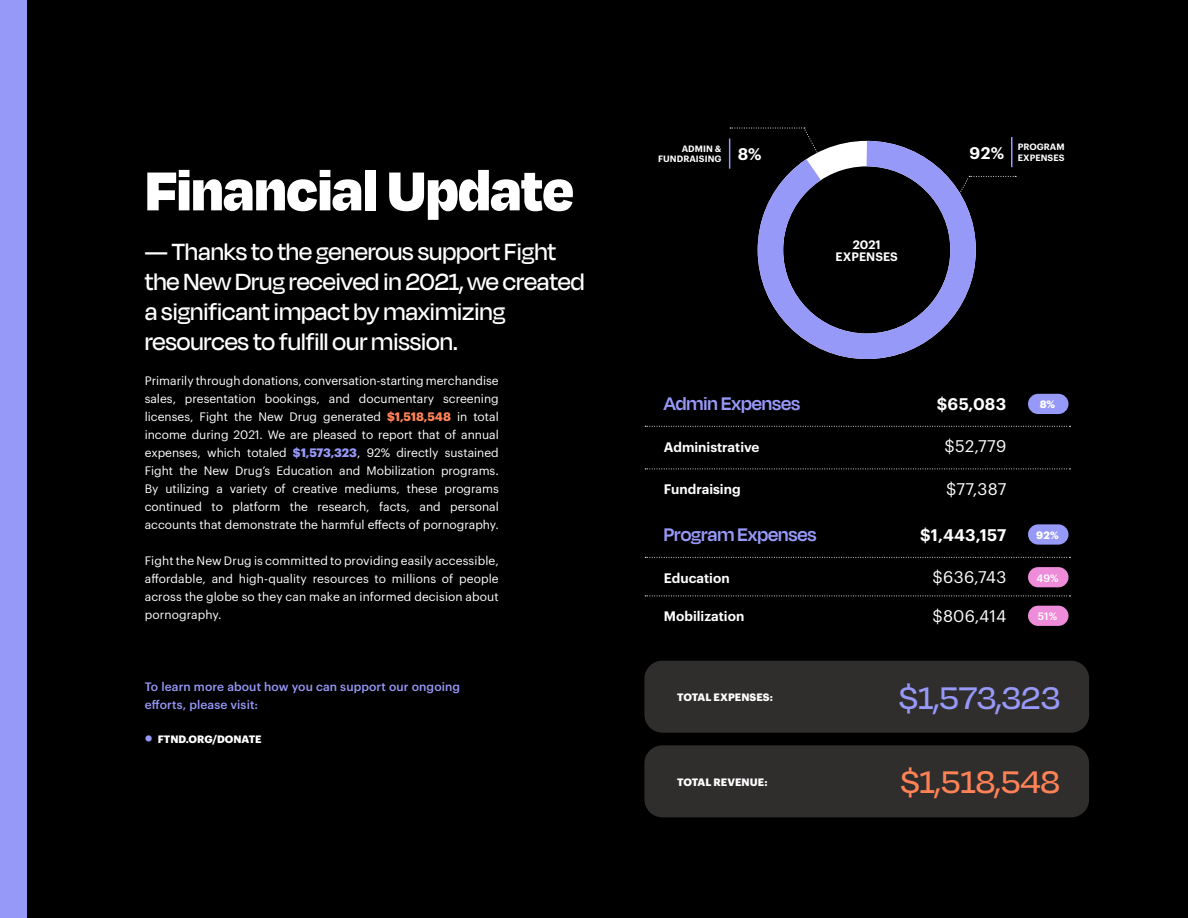
<style>
.page{position:relative;width:1188px;height:918px;background:#000}
.page>*{position:absolute;margin:0;border:0;box-sizing:border-box;transform-origin:0 0}
.t1{font:900 63px "Degular";letter-spacing:-.02em;color:#fff}
.t2{font:500 36px "Degular";letter-spacing:-.02em;color:#9799f9}
.t3{font:500 36px "Degular";letter-spacing:-.02em;color:#ff8257}
.t4{font:500 27px/30px "Degular Display";color:#fff}
.t5{font:600 21px "Degular Display";color:#9799f9}
.t6{font:16.5px "Graphik";letter-spacing:.02em;color:#fff}
.t7{font:600 16.5px "Graphik";letter-spacing:.02em;color:#fff}
.t8{font:600 13.5px "Graphik";color:#fff}
.t9{font:12px/18px "Graphik";color:#fff;text-align:justify}
.t10{font:500 12px/18px "Graphik";letter-spacing:.01em;color:#9799f9}
.t11{font:600 12px/12px "Graphik";letter-spacing:.005em;color:#fff;text-align:center}
.t12{font:700 10.5px "Graphik";letter-spacing:.005em;color:#fff}
.t13{font:500 10.5px "Graphik";color:#fff}
.t14{font:600 9px/10.5px "Graphik";letter-spacing:.005em;color:#fff;text-align:right}
.s1{font-weight:700;color:#ff8257}
.s2{font-weight:700;color:#9799f9}
.s3{font-family:"Circular Std";font-weight:900;font-size:15px;color:#9799f9}
</style>
<div class="page">
<div style="left:0;top:0;width:26px;height:918px;background:#9799f9"></div>
<div style="left:644px;top:661px;width:445px;height:72px;background:#302d2d;border-radius:18px"></div>
<div style="left:644px;top:745px;width:445px;height:72px;background:#302d2d;border-radius:18px"></div>
<svg style="left:645px;top:426px;width:425px;height:1px"></svg>
<svg style="left:645px;top:469px;width:425px;height:1px"></svg>
<div style="left:1028px;top:394px;width:41px;height:20px;background:#9799f9;border-radius:10px"></div>
<svg style="left:645px;top:557px;width:425px;height:1px"></svg>
<svg style="left:645px;top:596px;width:425px;height:1px"></svg>
<div style="left:1028px;top:524px;width:41px;height:21px;background:#9799f9;border-radius:10px"></div>
<div style="left:1028px;top:567px;width:41px;height:20px;background:#ee8cd9;border-radius:10px"></div>
<div style="left:1028px;top:606px;width:41px;height:20px;background:#ee8cd9;border-radius:10px"></div>
<hr style="left:729px;top:139px;width:1px;height:30px;background:#9799f9">
<hr style="left:1011px;top:137px;width:2px;height:30px;background:#9799f9">
<svg style="left:989px;top:176px;width:27px;height:1px"></svg>
<svg style="left:757px;top:140px;width:232px;height:219px"></svg>
<svg style="left:730px;top:128px;width:91px;height:31px"></svg>
<h1 class="t1" style="left:145px;top:149px;width:431px">Financial Update</h1>
<h3 class="t4" style="left:145px;top:236px;width:441px">— Thanks to the generous support Fight the New Drug received in 2021, we created a significant impact by maximizing resources to fulfill our mission.</h3>
<p class="t9" style="left:145px;top:370px;width:356px">Primarily through donations, conversation-starting merchandise sales, presentation bookings, and documentary screening licenses, Fight the New Drug generated <span class="s1">$1,518,548</span> in total income during 2021. We are pleased to report that of annual expenses, which totaled <span class="s2">$1,573,323</span>, 92% directly sustained Fight the New Drug’s Education and Mobilization programs.<br>By utilizing a variety of creative mediums, these programs continued to platform the research, facts, and personal accounts that demonstrate the harmful effects of pornography.</p>
<p class="t9" style="left:145px;top:550px;width:356px">Fight the New Drug is committed to providing easily accessible, affordable, and high-quality resources to millions of people across the globe so they can make an informed decision about pornography.</p>
<p class="t10" style="left:145px;top:676px;width:317px">To learn more about how you can support our ongoing efforts, please visit:</p>
<p class="t12" style="left:145px;top:731px;width:118px"><span class="s3">•</span> FTND.ORG/DONATE</p>
<p class="t14" style="left:658px;top:143px;width:65px">ADMIN &amp;<br>FUNDRAISING</p>
<h3 class="t7" style="left:738px;top:142px;width:25px">8%</h3>
<h3 class="t7" style="left:970px;top:140px;width:36px">92%</h3>
<p class="t14" style="left:1018px;top:141px;width:48px;text-align:left">PROGRAM<br>EXPENSES</p>
<p class="t11" style="left:836px;top:237px;width:64px">2021<br>EXPENSES</p>
<h3 class="t5" style="left:664px;top:391px;width:138px">Admin Expenses</h3>
<p class="t8" style="left:664px;top:436px;width:97px">Administrative</p>
<p class="t8" style="left:664px;top:479px;width:78px">Fundraising</p>
<h3 class="t5" style="left:664px;top:523px;width:154px">Program Expenses</h3>
<p class="t8" style="left:664px;top:568px;width:67px">Education</p>
<p class="t8" style="left:664px;top:606px;width:82px">Mobilization</p>
<h3 class="t7" style="left:937px;top:392px;width:71px">$65,083</h3>
<h3 class="t6" style="left:944px;top:434px;width:63px">$52,779</h3>
<h3 class="t6" style="left:946px;top:477px;width:62px">$77,387</h3>
<h3 class="t7" style="left:920px;top:522px;width:88px">$1,443,157</h3>
<h3 class="t6" style="left:933px;top:565px;width:75px">$636,743</h3>
<h3 class="t6" style="left:932px;top:604px;width:75px">$806,414</h3>
<p class="t12" style="left:1040px;top:396px;width:17px">8%</p>
<p class="t12" style="left:1036px;top:527px;width:24px">92%</p>
<p class="t13" style="left:1036px;top:570px;width:24px">49%</p>
<p class="t13" style="left:1038px;top:608px;width:21px">51%</p>
<p class="t12" style="left:677px;top:689px;width:97px">TOTAL EXPENSES:</p>
<h2 class="t2" style="left:899px;top:676px;width:163px">$1,573,323</h2>
<p class="t12" style="left:677px;top:774px;width:92px">TOTAL REVENUE:</p>
<h2 class="t3" style="left:900px;top:760px;width:162px">$1,518,548</h2>
</div>
